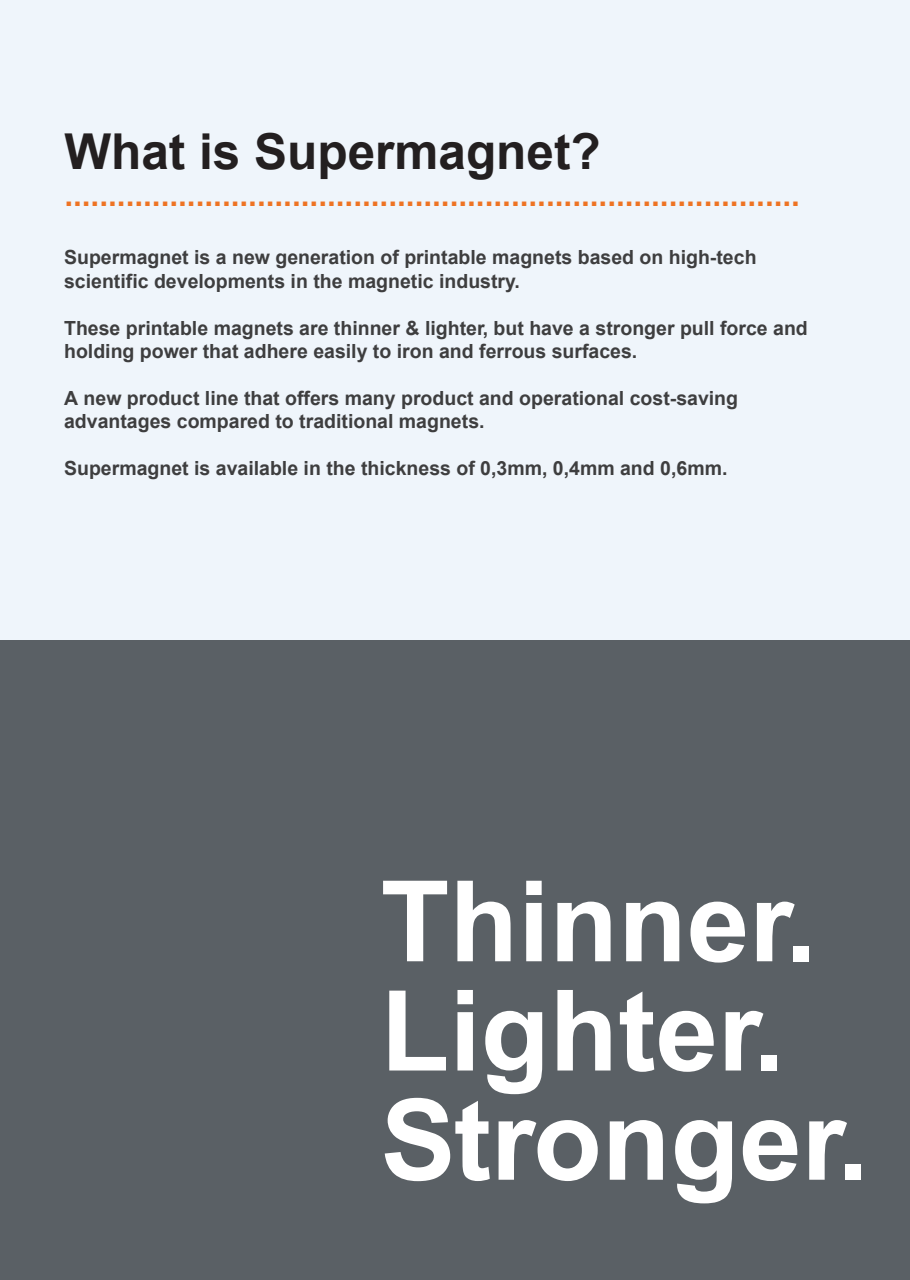
<style>
.page{position:relative;width:910px;height:1280px;background:#fff}
.page>*{position:absolute;margin:0;border:0;box-sizing:border-box;transform-origin:0 0}
.t1{font:700 112.5px/109.2px "Arial";color:#fff}
.t2{font:700 49.5px "Arial";color:#231f20}
.t3{font:700 31.5px "Arial";color:#ee7323}
.t4{font:700 19.5px/23.4px "Arial";color:#3e3e3f}
</style>
<div class="page">
<div style="left:0;top:0;width:910px;height:639px;background:#eff5fb"></div>
<div style="left:0;top:640px;width:910px;height:640px;background:#5a6065"></div>
<h2 class="t2" style="left:64px;top:117px;width:538px">What is Supermagnet?</h2>
<h3 class="t3" style="left:64px;top:173px;width:737px">....................................................................................</h3>
<p class="t4" style="left:64px;top:246px;width:694px">Supermagnet is a new generation of printable magnets based on high-tech scientific developments in the magnetic industry.</p>
<p class="t4" style="left:64px;top:316px;width:745px">These printable magnets are thinner &amp; lighter, but have a stronger pull force and holding power that adhere easily to iron and ferrous surfaces.</p>
<p class="t4" style="left:64px;top:386px;width:675px">A new product line that offers many product and operational cost-saving advantages compared to traditional magnets.</p>
<p class="t4" style="left:64px;top:457px;width:665px">Supermagnet is available in the thickness of 0,3mm, 0,4mm and 0,6mm.</p>
<h1 class="t1" style="left:381px;top:868px;width:489px">Thinner.<br>Lighter.<br>Stronger.</h1>
</div>
